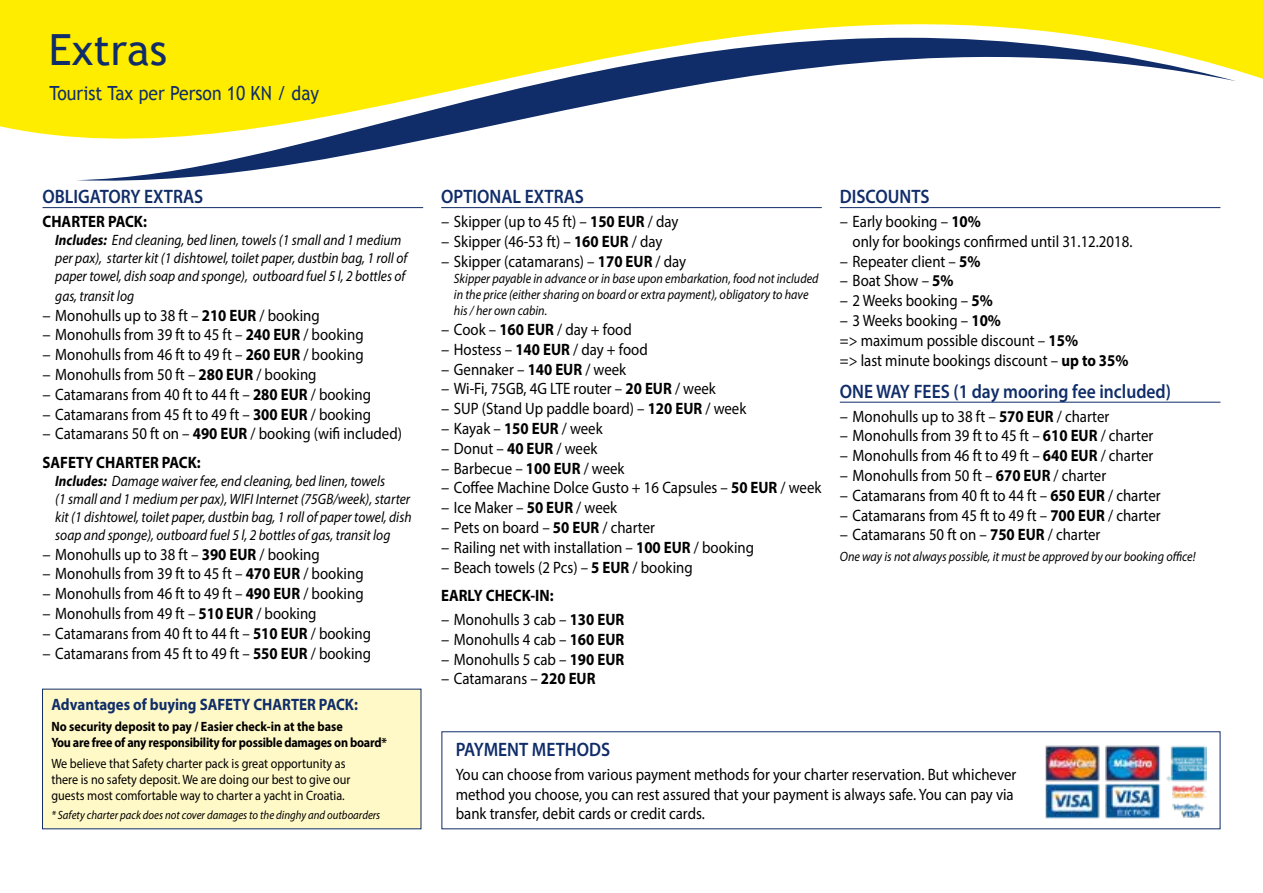
<style>
.page{position:relative;width:1263px;height:893px;background:#fff}
.page>*{position:absolute;margin:0;border:0;box-sizing:border-box;transform-origin:0 0}
.t1{font:42.9px "Trebuchet MS";color:#102d69}
.t2{font:600 19.5px "Myriad Pro";color:#102d69;scale:.9 1}
.t3{font:19.5px "Trebuchet MS";color:#102d69;scale:.9 1}
.t4{font:16.5px/19.8px "Myriad Pro";color:#000}
.t5{font:16.5px/19.8px "Myriad Pro";color:#000;scale:.9 1}
.t6{font:700 16.5px "Myriad Pro";color:#102d69;scale:.9 1}
.t7{font:700 16.5px "Myriad Pro";color:#000;scale:.9 1}
.t8{font:italic 15px/18px "Myriad Pro";color:#000;scale:.9 1}
.t9{font:italic 13.5px/16.2px "Myriad Pro";color:#000;scale:.9 1}
.t10{font:13.5px/16.2px "Myriad Pro";color:#000;scale:.9 1}
.t11{font:700 13.5px/16.2px "Myriad Pro";letter-spacing:-.02em;color:#000;scale:.9 1}
.t12{font:italic 12px "Myriad Pro";color:#000;scale:.9 1}
.s1{font-weight:700}
</style>
<div class="page">
<hr style="left:43px;top:207px;width:380px;height:1px;background:#102d69">
<hr style="left:441px;top:207px;width:381px;height:1px;background:#102d69">
<hr style="left:840px;top:207px;width:380px;height:1px;background:#102d69">
<hr style="left:840px;top:402px;width:380px;height:1px;background:#102d69">
<svg style="left:77px;top:161px;width:236px;height:20px"></svg>
<svg style="left:0;top:0;width:1263px;height:161px"></svg>
<div style="left:43px;top:689px;width:378px;height:140px;background:#fff9c7"></div>
<img style="left:1045px;top:745px;width:161px;height:73px">
<h1 class="t1" style="left:49px;top:24px;width:120px">Extras</h1>
<p class="t3" style="left:50px;top:82px;width:301px">Tourist Tax per Person 10 KN / day</p>
<p class="t2" style="left:43px;top:186px;width:180px">OBLIGATORY EXTRAS</p>
<p class="t7" style="left:43px;top:211px;width:118px">CHARTER PACK:</p>
<p class="t8" style="left:55px;top:231px;width:393px"><span class="s1">Includes:</span> End cleaning, bed linen, towels (1 small and 1 medium per pax), starter kit (1 dishtowel, toilet paper, dustbin bag, 1 roll of paper towel, dish soap and sponge), outboard fuel 5 l, 2 bottles of</p>
<p class="t8" style="left:55px;top:287px;width:89px">gas, transit log</p>
<p class="t4" style="left:43px;top:305px;width:279px">– Monohulls up to 38 ft – <span class="s1">210 EUR</span> / booking</p>
<p class="t4" style="left:43px;top:325px;width:323px">– Monohulls from 39 ft to 45 ft – <span class="s1">240 EUR</span> / booking</p>
<p class="t4" style="left:43px;top:345px;width:323px">– Monohulls from 46 ft to 49 ft – <span class="s1">260 EUR</span> / booking</p>
<p class="t4" style="left:43px;top:364px;width:276px">– Monohulls from 50 ft – <span class="s1">280 EUR</span> / booking</p>
<p class="t4" style="left:43px;top:384px;width:330px">– Catamarans from 40 ft to 44 ft – <span class="s1">280 EUR</span> / booking</p>
<p class="t4" style="left:43px;top:404px;width:330px">– Catamarans from 45 ft to 49 ft – <span class="s1">300 EUR</span> / booking</p>
<p class="t4" style="left:43px;top:419px;width:361px;line-height:28.3px">– Catamarans 50 ft on – <span class="s1">490 EUR</span> / booking (wifi included)<br><span class="s1">SAFETY CHARTER PACK:</span></p>
<p class="t8" style="left:55px;top:471px;width:397px"><span class="s1">Includes:</span> Damage waiver fee, end cleaning, bed linen, towels<br>(1 small and 1 medium per pax), WIFI Internet (75GB/week), starter kit (1 dishtowel, toilet paper, dustbin bag, 1 roll of paper towel, dish soap and sponge), outboard fuel 5 l, 2 bottles of gas, transit log</p>
<p class="t4" style="left:43px;top:544px;width:279px">– Monohulls up to 38 ft – <span class="s1">390 EUR</span> / booking</p>
<p class="t4" style="left:43px;top:564px;width:323px">– Monohulls from 39 ft to 45 ft – <span class="s1">470 EUR</span> / booking</p>
<p class="t4" style="left:43px;top:583px;width:323px">– Monohulls from 46 ft to 49 ft – <span class="s1">490 EUR</span> / booking</p>
<p class="t4" style="left:43px;top:603px;width:276px">– Monohulls from 49 ft – <span class="s1">510 EUR</span> / booking</p>
<p class="t4" style="left:43px;top:623px;width:330px">– Catamarans from 40 ft to 44 ft – <span class="s1">510 EUR</span> / booking</p>
<p class="t4" style="left:43px;top:643px;width:330px">– Catamarans from 45 ft to 49 ft – <span class="s1">550 EUR</span> / booking</p>
<p class="t6" style="left:51px;top:694px;width:342px">Advantages of buying SAFETY CHARTER PACK:</p>
<p class="t11" style="left:51px;top:718px;width:374px">No security deposit to pay / Easier check-in at the base<br>You are free of any responsibility for possible damages on board*</p>
<p class="t10" style="left:51px;top:755px;width:334px">We believe that Safety charter pack is great opportunity as there is no safety deposit. We are doing our best to give our guests most comfortable way to charter a yacht in Croatia.</p>
<p class="t12" style="left:51px;top:807px;width:367px">* Safety charter pack does not cover damages to the dinghy and outboarders</p>
<p class="t2" style="left:441px;top:186px;width:160px">OPTIONAL EXTRAS</p>
<p class="t4" style="left:441px;top:211px;width:239px">– Skipper (up to 45 ft) – <span class="s1">150 EUR</span> / day</p>
<p class="t4" style="left:441px;top:231px;width:223px">– Skipper (46-53 ft) – <span class="s1">160 EUR</span> / day</p>
<p class="t4" style="left:441px;top:251px;width:247px">– Skipper (catamarans) – <span class="s1">170 EUR</span> / day</p>
<p class="t9" style="left:454px;top:270px;width:407px">Skipper payable in advance or in base upon embarkation, food not included in the price (either sharing on board or extra payment), obligatory to have his / her own cabin.</p>
<p class="t4" style="left:441px;top:319px;width:192px">– Cook – <span class="s1">160 EUR</span> / day + food</p>
<p class="t4" style="left:441px;top:339px;width:208px">– Hostess – <span class="s1">140 EUR</span> / day + food</p>
<p class="t4" style="left:441px;top:359px;width:187px">– Gennaker – <span class="s1">140 EUR</span> / week</p>
<p class="t4" style="left:441px;top:379px;width:276px">– Wi-Fi, 75GB, 4G LTE router – <span class="s1">20 EUR</span> / week</p>
<p class="t4" style="left:441px;top:399px;width:307px">– SUP (Stand Up paddle board) – <span class="s1">120 EUR</span> / week</p>
<p class="t4" style="left:441px;top:418px;width:163px">– Kayak – <span class="s1">150 EUR</span> / week</p>
<p class="t4" style="left:441px;top:438px;width:158px">– Donut – <span class="s1">40 EUR</span> / week</p>
<p class="t4" style="left:441px;top:458px;width:185px">– Barbecue – <span class="s1">100 EUR</span> / week</p>
<p class="t4" style="left:441px;top:478px;width:382px">– Coffee Machine Dolce Gusto + 16 Capsules – <span class="s1">50 EUR</span> / week</p>
<p class="t4" style="left:441px;top:498px;width:177px">– Ice Maker – <span class="s1">50 EUR</span> / week</p>
<p class="t4" style="left:441px;top:517px;width:215px">– Pets on board – <span class="s1">50 EUR</span> / charter</p>
<p class="t4" style="left:441px;top:537px;width:314px">– Railing net with installation – <span class="s1">100 EUR</span> / booking</p>
<p class="t4" style="left:441px;top:553px;width:253px;line-height:28.3px">– Beach towels (2 Pcs) – <span class="s1">5 EUR</span> / booking<br><span class="s1">EARLY CHECK-IN:</span></p>
<p class="t4" style="left:441px;top:609px;width:185px">– Monohulls 3 cab – <span class="s1">130 EUR</span></p>
<p class="t4" style="left:441px;top:629px;width:185px">– Monohulls 4 cab – <span class="s1">160 EUR</span></p>
<p class="t4" style="left:441px;top:649px;width:185px">– Monohulls 5 cab – <span class="s1">190 EUR</span></p>
<p class="t4" style="left:441px;top:669px;width:156px">– Catamarans – <span class="s1">220 EUR</span></p>
<p class="t2" style="left:840px;top:186px;width:101px">DISCOUNTS</p>
<p class="t4" style="left:852px;top:211px;width:281px;text-indent:-13px">– Early booking – <span class="s1">10%<br></span>only for bookings confirmed until 31.12.2018.</p>
<p class="t4" style="left:840px;top:251px;width:142px">– Repeater client – <span class="s1">5%</span></p>
<p class="t4" style="left:840px;top:271px;width:115px">– Boat Show – <span class="s1">5%</span></p>
<p class="t4" style="left:840px;top:291px;width:154px">– 2 Weeks booking – <span class="s1">5%</span></p>
<p class="t4" style="left:840px;top:310px;width:290px">– 3 Weeks booking – <span class="s1">10%<br></span>=&gt; maximum possible discount – <span class="s1">15%<br></span>=&gt; last minute bookings discount – <span class="s1">up to 35%</span></p>
<p class="t2" style="left:840px;top:380px;width:370px">ONE WAY FEES (1 day mooring fee included)</p>
<p class="t4" style="left:840px;top:406px;width:271px">– Monohulls up to 38 ft – <span class="s1">570 EUR</span> / charter</p>
<p class="t4" style="left:840px;top:426px;width:315px">– Monohulls from 39 ft to 45 ft – <span class="s1">610 EUR</span> / charter</p>
<p class="t4" style="left:840px;top:445px;width:315px">– Monohulls from 46 ft to 49 ft – <span class="s1">640 EUR</span> / charter</p>
<p class="t4" style="left:840px;top:465px;width:268px">– Monohulls from 50 ft – <span class="s1">670 EUR</span> / charter</p>
<p class="t4" style="left:840px;top:485px;width:322px">– Catamarans from 40 ft to 44 ft – <span class="s1">650 EUR</span> / charter</p>
<p class="t4" style="left:840px;top:505px;width:322px">– Catamarans from 45 ft to 49 ft – <span class="s1">700 EUR</span> / charter</p>
<p class="t4" style="left:840px;top:525px;width:262px">– Catamarans 50 ft on – <span class="s1">750 EUR</span> / charter</p>
<p class="t9" style="left:840px;top:548px;width:397px">One way is not always possible, it must be approved by our booking office!</p>
<p class="t2" style="left:456px;top:738px;width:173px">PAYMENT METHODS</p>
<p class="t5" style="left:456px;top:764px;width:624px">You can choose from various payment methods for your charter reservation. But whichever method you choose, you can rest assured that your payment is always safe. You can pay via bank transfer, debit cards or credit cards.</p>
</div>
